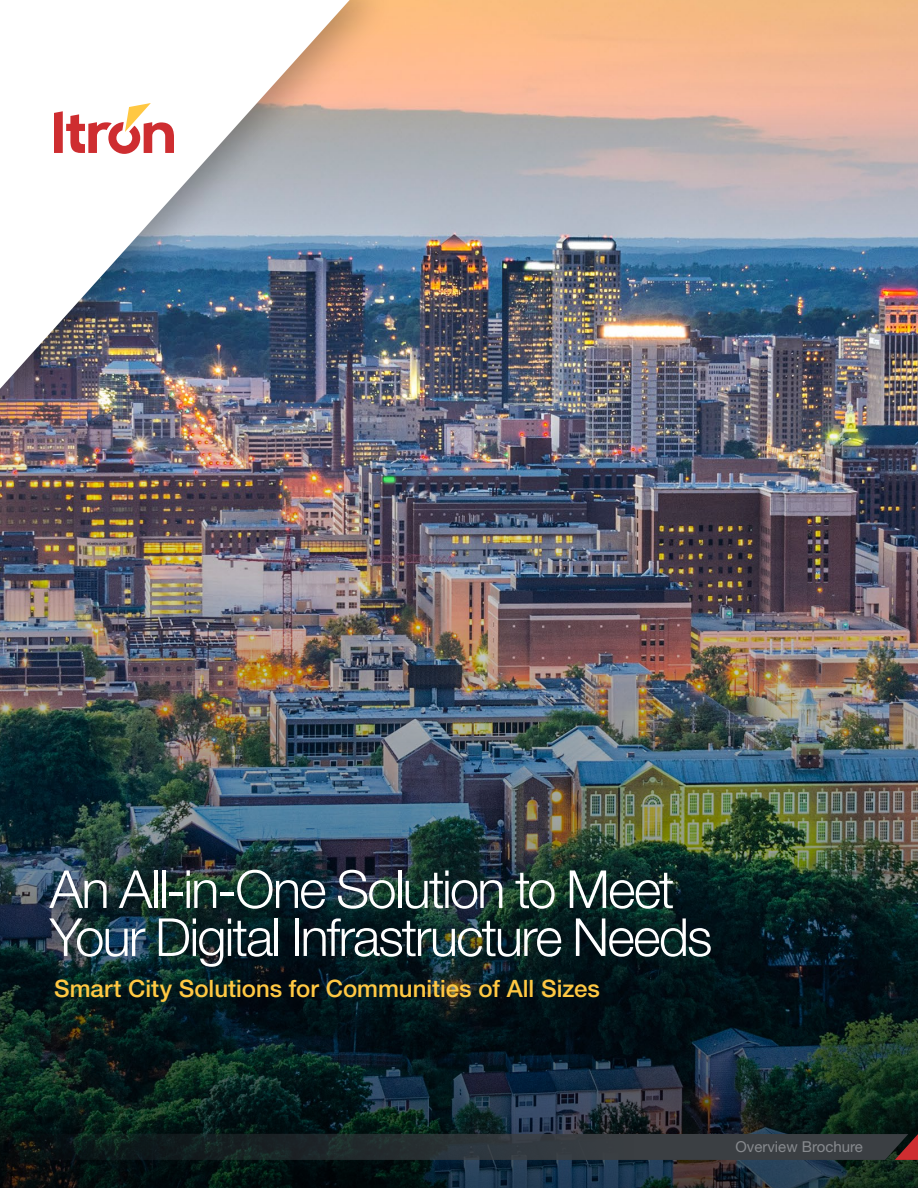
<style>
.page{position:relative;width:918px;height:1188px;background:#fff}
.page>*{position:absolute;margin:0;border:0;box-sizing:border-box;transform-origin:0 0}
.t1{font:300 52.5px/48px "Helvetica Neue LT Std";letter-spacing:-.035em;color:#fff}
.t2{font:500 24px "Helvetica Neue LT Std";color:#ffc843}
.t3{font:15px "Helvetica Neue LT Std";color:#878a8e}
</style>
<div class="page">
<img style="left:398px;top:0;width:520px;height:389px">
<img style="left:0;top:389px;width:918px;height:799px">
<div style="left:0;top:0;width:398px;height:438px;background:#000;opacity:.28"></div>
<img style="left:0;top:0;width:350px;height:389px">
<svg style="left:54px;top:103px;width:120px;height:51px"></svg>
<svg style="left:1px;top:1134px;width:917px;height:26px;background:#292e31"></svg>
<p class="t1" style="left:50px;top:864px;width:664px">An All-in-One Solution to Meet<br>Your Digital Infrastructure Needs</p>
<p class="t2" style="left:54px;top:974px;width:547px">Smart City Solutions for Communities of All Sizes</p>
<p class="t3" style="left:736px;top:1138px;width:129px">Overview Brochure</p>
</div>
